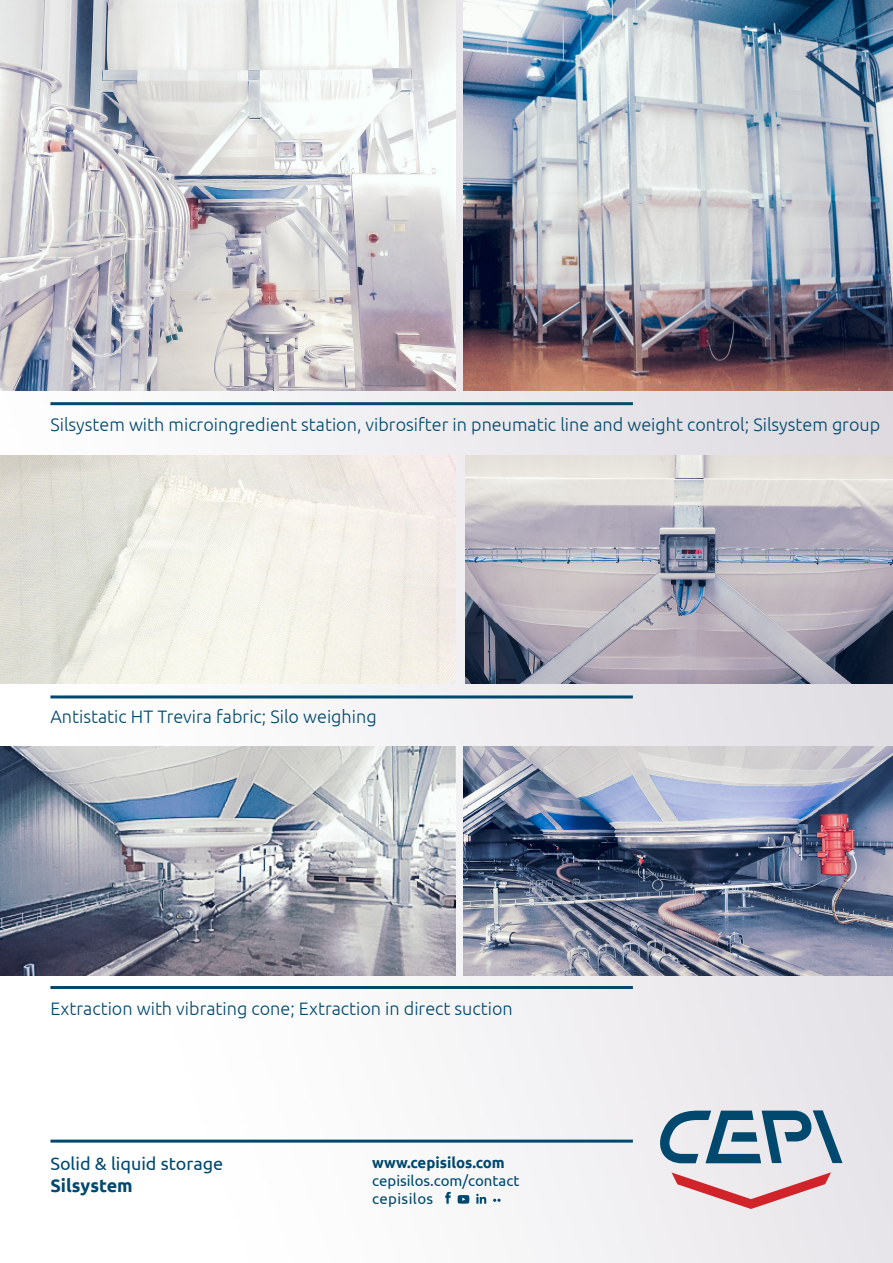
<style>
.page{position:relative;width:893px;height:1263px;background:#fff}
.page>*{position:absolute;margin:0;border:0;box-sizing:border-box;transform-origin:0 0}
.t1{font:300 18px "Ubuntu";color:#00486d}
.t2{font:18px "Ubuntu";color:#00486d}
.t3{font:700 18px "Ubuntu";color:#00486d}
.t4{font:15px/18px "Ubuntu";color:#00486d}
.t5{font:700 15px "Ubuntu";color:#00486d}
</style>
<div class="page">
<img style="left:0;top:0;width:893px;height:1263px">
<svg style="left:659px;top:1110px;width:183px;height:53px;background:#8aa7b8"></svg>
<svg style="left:671px;top:1172px;width:160px;height:37px;background:#e5b7bb"></svg>
<hr style="left:50px;top:1139px;width:583px;height:3px;background:#00486d">
<svg style="left:445px;top:1192px;width:6px;height:12px"></svg>
<svg style="left:458px;top:1195px;width:11px;height:9px"></svg>
<svg style="left:476px;top:1194px;width:10px;height:10px"></svg>
<svg style="left:493px;top:1199px;width:8px;height:3px"></svg>
<img style="left:464px;top:747px;width:429px;height:228px">
<img style="left:0;top:747px;width:455px;height:228px">
<img style="left:465px;top:455px;width:428px;height:228px">
<hr style="left:50px;top:695px;width:583px;height:3px;background:#00486d">
<hr style="left:50px;top:986px;width:583px;height:3px;background:#00486d">
<img style="left:0;top:455px;width:455px;height:228px">
<img style="left:464px;top:0;width:429px;height:390px">
<img style="left:0;top:0;width:455px;height:390px">
<hr style="left:50px;top:402px;width:583px;height:3px;background:#00486d">
<p class="t1" style="left:50px;top:414px;width:831px">Silsystem with microingredient station, vibrosifter in pneumatic line and weight control; Silsystem group</p>
<p class="t1" style="left:50px;top:706px;width:328px">Antistatic HT Trevira fabric; Silo weighing</p>
<p class="t1" style="left:50px;top:997px;width:464px">Extraction with vibrating cone; Extraction in direct suction</p>
<p class="t2" style="left:50px;top:1153px;width:174px">Solid &amp; liquid storage</p>
<p class="t3" style="left:50px;top:1174px;width:84px">Silsystem</p>
<p class="t5" style="left:372px;top:1153px;width:134px">www.cepisilos.com</p>
<p class="t4" style="left:372px;top:1171px;width:149px">cepisilos.com/contact cepisilos</p>
</div>
